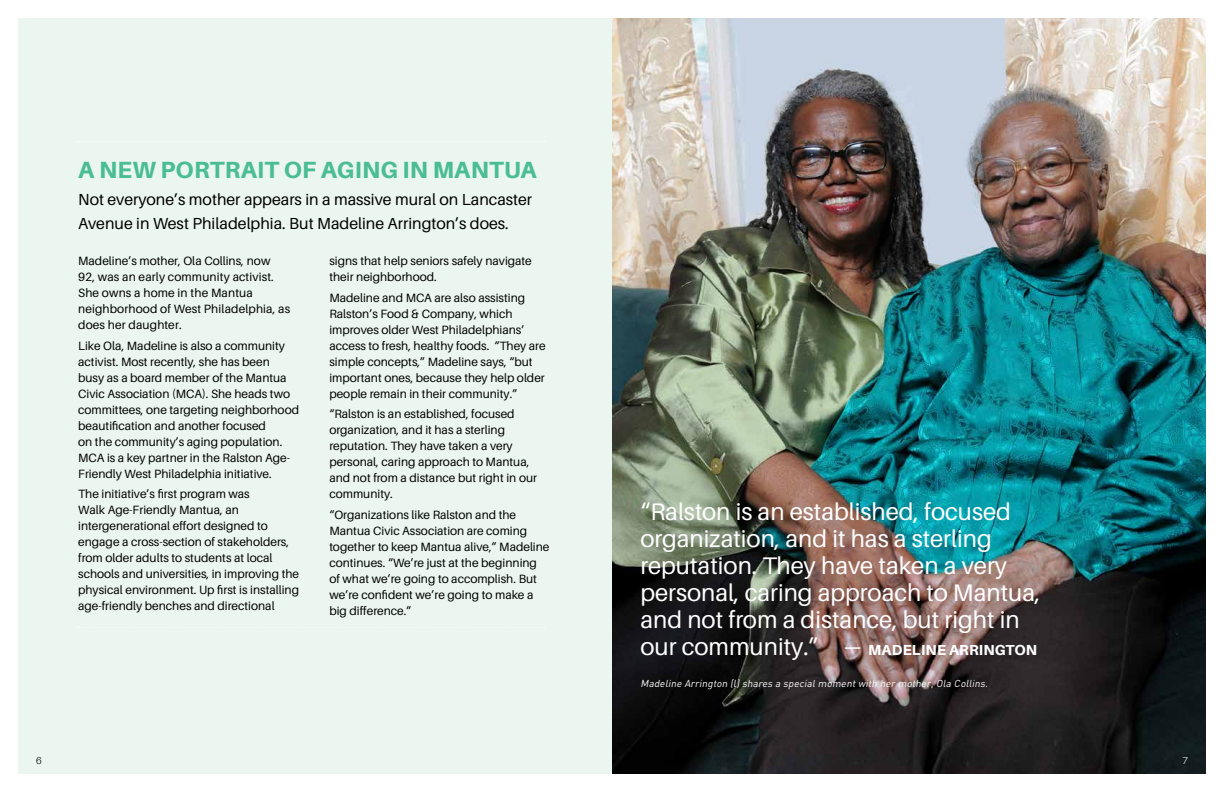
<style>
.page{position:relative;width:1224px;height:792px;background:#fff}
.page>*{position:absolute;margin:0;border:0;box-sizing:border-box;transform-origin:0 0}
.t1{font:24px/27px "Aileron";color:#fff}
.t2{font:800 23.5px "Aileron";letter-spacing:.01em;color:#4abd96}
.t3{font:16px/24px "Aileron";color:#000}
.t4{font:800 14.6px "Aileron";letter-spacing:.01em;color:#fff}
.t5{font:12px/16px "Aileron";color:#000}
.t6{font:italic 10px "DIN";color:#fff}
.t7{font:300 10px "Aileron";color:#000}
.t8{font:300 10px "Aileron";color:#fff}
.s1{font-weight:400;font-size:24px}
.s2{font-family:"Times";font-weight:400;font-size:30.6px}
</style>
<div class="page">
<div style="left:18px;top:18px;width:1188px;height:756px;background:#ebf6f0"></div>
<img style="left:612px;top:18px;width:594px;height:756px">
<svg style="left:77px;top:141px;width:468px;height:1px"></svg>
<svg style="left:77px;top:627px;width:468px;height:1px"></svg>
<h2 class="t2" style="left:78px;top:156px;width:460px">A NEW PORTRAIT OF AGING IN MANTUA</h2>
<h3 class="t3" style="left:78px;top:188px;width:455px">Not everyone’s mother appears in a massive mural on Lancaster<br>Avenue in West Philadelphia. But Madeline Arrington’s does.</h3>
<p class="t5" style="left:78px;top:253px;width:213px">Madeline’s mother, Ola Collins, now<br>92, was an early community activist.<br>She owns a home in the Mantua neighborhood of West Philadelphia, as does her daughter.</p>
<p class="t5" style="left:78px;top:338px;width:222px">Like Ola, Madeline is also a community activist. Most recently, she has been<br>busy as a board member of the Mantua Civic Association (MCA). She heads two committees, one targeting neighborhood beautification and another focused<br>on the community’s aging population.<br>MCA is a key partner in the Ralston Age-Friendly West Philadelphia initiative.</p>
<p class="t5" style="left:78px;top:486px;width:222px">The initiative’s first program was<br>Walk Age-Friendly Mantua, an intergenerational effort designed to engage a cross-section of stakeholders, from older adults to students at local schools and universities, in improving the physical environment. Up first is installing age-friendly benches and directional</p>
<p class="t5" style="left:329px;top:253px;width:204px">signs that help seniors safely navigate their neighborhood.</p>
<p class="t5" style="left:329px;top:290px;width:218px">Madeline and MCA are also assisting Ralston’s Food &amp; Company, which improves older West Philadelphians’ access to fresh, healthy foods. “They are simple concepts,” Madeline says, “but important ones, because they help older people remain in their community.”</p>
<p class="t5" style="left:329px;top:406px;width:209px">“Ralston is an established, focused organization, and it has a sterling reputation. They have taken a very personal, caring approach to Mantua, and not from a distance but right in our community.</p>
<p class="t5" style="left:329px;top:507px;width:222px">“Organizations like Ralston and the Mantua Civic Association are coming together to keep Mantua alive,” Madeline continues. “We’re just at the beginning of what we’re going to accomplish. But we’re confident we’re going to make a big difference.”</p>
<h1 class="t1" style="left:640px;top:498px;width:402px">“Ralston is an established, focused organization, and it has a sterling reputation. They have taken a very personal, caring approach to Mantua, and not from a distance, but right in</h1>
<p class="t4" style="left:640px;top:641px;width:398px"><span class="s1">our community.”</span> <span class="s2">–</span> MADELINE ARRINGTON</p>
<p class="t6" style="left:640px;top:678px;width:351px">Madeline Arrington (l) shares a special moment with her mother, Ola Collins.</p>
<p class="t7" style="left:36px;top:755px;width:7px">6</p>
<p class="t8" style="left:1182px;top:755px;width:7px">7</p>
</div>
